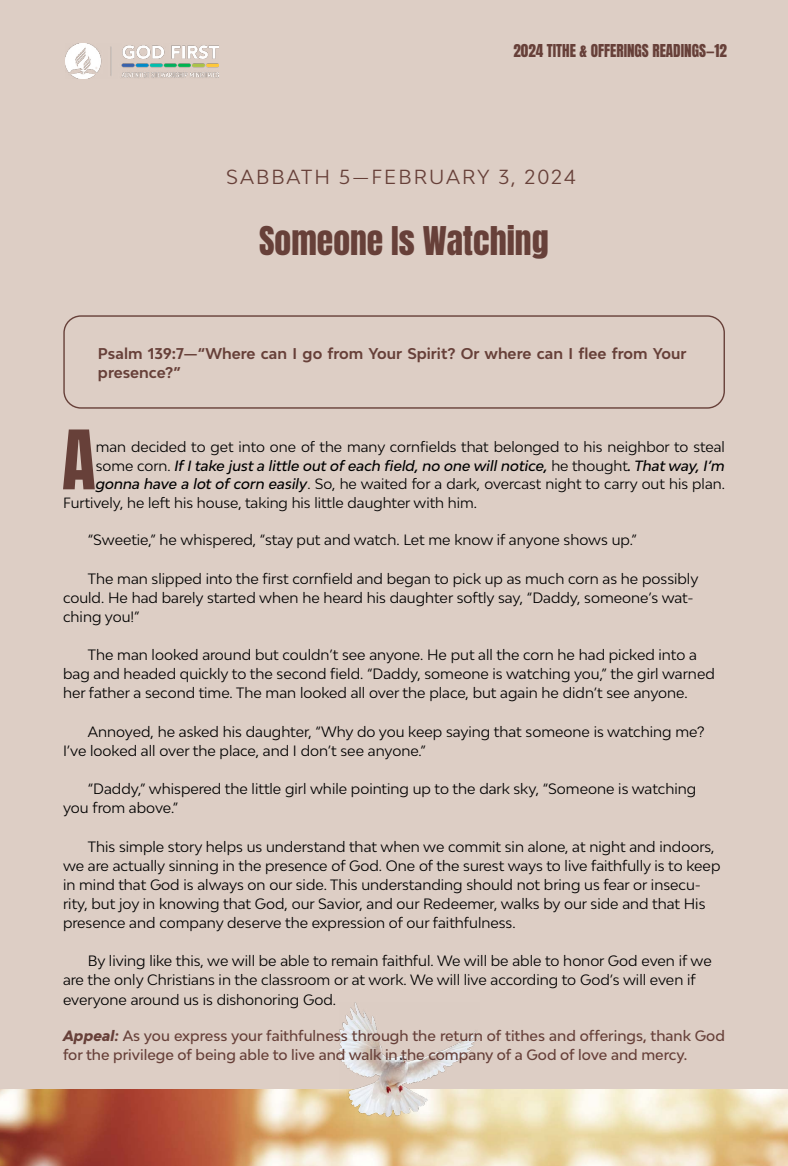
<style>
.page{position:relative;width:788px;height:1166px;background:#fff}
.page>*{position:absolute;margin:0;border:0;box-sizing:border-box;transform-origin:0 0}
.t1{font:69.65px "Anton";color:#674039}
.t2{font:33.6px "Anton";color:#674039}
.t3{font:19.25px "Bw Modelica";letter-spacing:.105em;color:#674039}
.t4{font:15.05px "Anton";color:#674039}
.t5{font:700 14.7px/18.2px "Bw Modelica";color:#674039}
.t6{font:14.17px/19.1px "Bw Modelica";color:#000}
.t7{font:500 14.17px/18.4px "Bw Modelica";color:#674039}
.t8{font:14px "Bw Modelica";color:#000}
.t9{font:italic 500 14px "Bw Modelica";color:#000}
.s1{font-weight:400;font-style:normal}
.s2{font-weight:500;font-style:italic}
.s3{font-weight:800;font-style:italic}
.s4{font-weight:700;font-style:italic}
</style>
<div class="page">
<div style="left:0;top:0;width:788px;height:1149px;background:#ddcec5"></div>
<img style="left:0;top:1089px;width:788px;height:77px">
<img style="left:339px;top:1002px;width:140px;height:114px">
<img style="left:65px;top:43px;width:154px;height:36px">
<div style="left:63px;top:315px;width:662px;height:93px;border:1px solid #674039;border-radius:17px"></div>
<p class="t4" style="left:513px;top:43px;width:215px">2024 TITHE &amp; OFFERINGS READINGS—12</p>
<h3 class="t3" style="left:226px;top:164px;width:351px">SABBATH 5—FEBRUARY 3, 2024</h3>
<h2 class="t2" style="left:259px;top:224px;width:291px">Someone Is Watching</h2>
<p class="t5" style="left:98px;top:344px;width:590px">Psalm 139:7—“Where can I go from Your Spirit? Or where can I flee from Your presence?”</p>
<h1 class="t1" style="left:62px;top:424px;width:35px">A</h1>
<p class="t8" style="left:96px;top:438px;width:630px">man decided to get into one of the many cornfields that belonged to his neighbor to steal</p>
<p class="t9" style="left:96px;top:456px;width:630px"><span class="s1">some corn.</span> If I take just a little out of each field, no one will notice, <span class="s1">he thought</span>. That way, I’m</p>
<p class="t8" style="left:96px;top:475px;width:630px"><span class="s2">gonna have a lot of corn easily</span>. So, he waited for a dark, overcast night to carry out his plan.</p>
<p class="t8" style="left:63px;top:493px;width:415px">Furtively, he left his house, taking his little daughter with him.</p>
<p class="t6" style="left:88px;top:530px;width:550px">“Sweetie,” he whispered, “stay put and watch. Let me know if anyone shows up.”</p>
<p class="t6" style="left:63px;top:568px;width:636px;text-indent:25px">The man slipped into the first cornfield and began to pick up as much corn as he possibly could. He had barely started when he heard his daughter softly say, “Daddy, someone’s wat&shy;ching you!”</p>
<p class="t6" style="left:63px;top:645px;width:653px;text-indent:25px">The man looked around but couldn’t see anyone. He put all the corn he had picked into a bag and headed quickly to the second field. “Daddy, someone is watching you,” the girl warned her father a second time. The man looked all over the place, but again he didn’t see anyone.</p>
<p class="t6" style="left:63px;top:721px;width:643px;text-indent:25px">Annoyed, he asked his daughter, “Why do you keep saying that someone is watching me?<br>I’ve looked all over the place, and I don’t see anyone.”</p>
<p class="t6" style="left:63px;top:779px;width:634px;text-indent:25px">“Daddy,” whispered the little girl while pointing up to the dark sky, “Someone is watching you from above.”</p>
<p class="t6" style="left:63px;top:836px;width:659px;text-indent:25px">This simple story helps us understand that when we commit sin alone, at night and indoors, we are actually sinning in the presence of God. One of the surest ways to live faithfully is to keep in mind that God is always on our side. This understanding should not bring us fear or insecu&shy;rity, but joy in knowing that God, our Savior, and our Redeemer, walks by our side and that His presence and company deserve the expression of our faithfulness.</p>
<p class="t6" style="left:63px;top:951px;width:650px;text-indent:25px">By living like this, we will be able to remain faithful. We will be able to honor God even if we are the only Christians in the classroom or at work. We will live according to God’s will even if everyone around us is dishonoring God.</p>
<p class="t7" style="left:63px;top:1026px;width:663px"><span class="s3">Appeal</span><span class="s4">:</span> As you express your faithfulness through the return of tithes and offerings, thank God for the privilege of being able to live and walk in the company of a God of love and mercy.</p>
</div>
